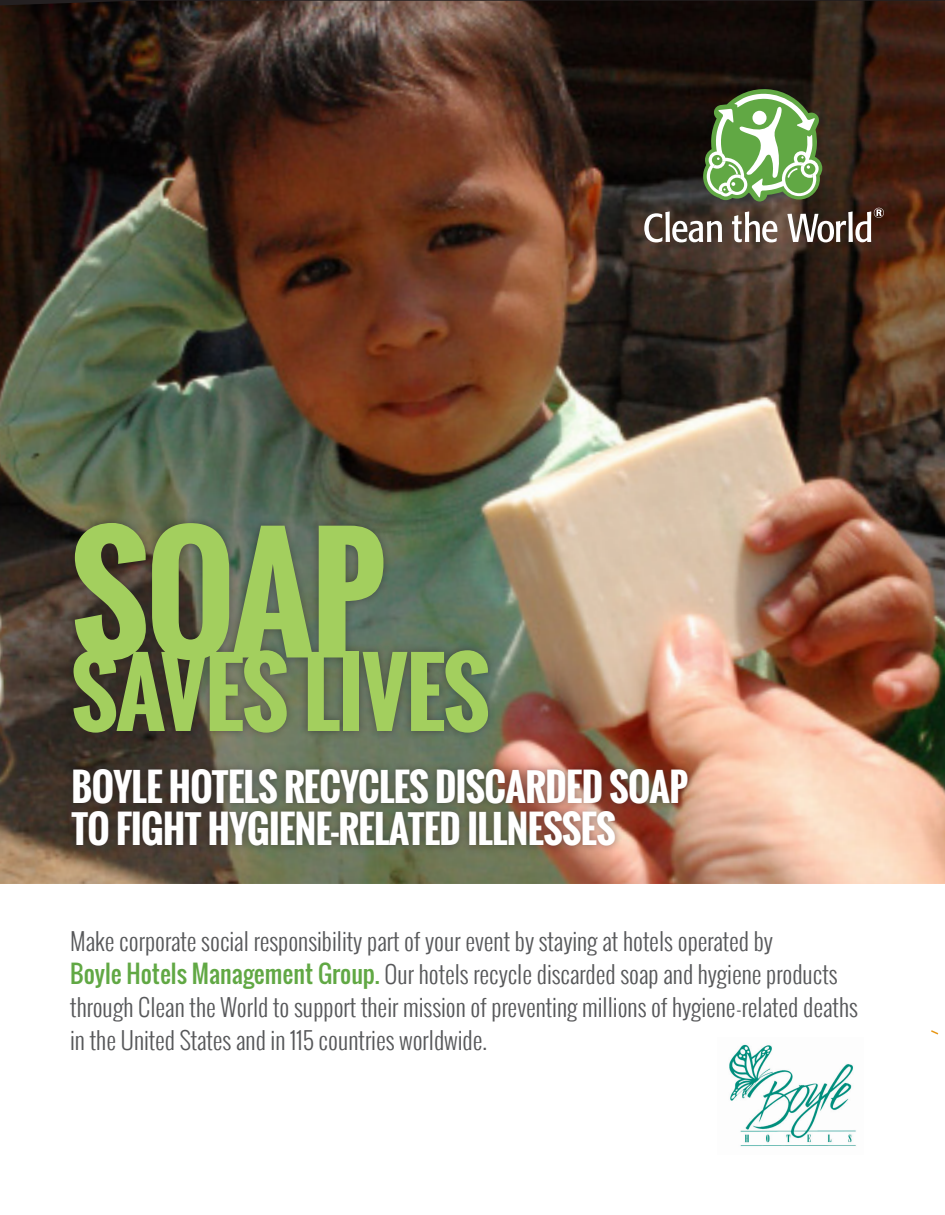
<style>
.page{position:relative;width:945px;height:1215px;background:#fff}
.page>*{position:absolute;margin:0;border:0;box-sizing:border-box;transform-origin:0 0}
.t1{font:700 150px "Oswald";color:#a3cf5e}
.t2{font:700 90px "Oswald";letter-spacing:-.02em;color:#a3cf5e}
.t3{font:700 37.5px "Oswald";letter-spacing:-.015em;color:#fff}
.t4{font:300 24px/33px "Oswald";color:#57585a}
.s1{font-weight:400;color:#61a844}
</style>
<div class="page">
<img style="left:0;top:1px;width:945px;height:883px">
<svg style="left:644px;top:211px;width:78px;height:31px"></svg>
<svg style="left:732px;top:211px;width:45px;height:31px"></svg>
<svg style="left:703px;top:88px;width:119px;height:114px"></svg>
<svg style="left:787px;top:208px;width:97px;height:34px"></svg>
<svg style="left:931px;top:1030px;width:8px;height:5px"></svg>
<div style="left:63px;top:515px;width:633px;height:339px;background:#231f20;opacity:.5"></div>
<img style="left:729px;top:1044px;width:127px;height:103px">
<p class="t1" style="left:72px;top:481px;width:316px">SOAP</p>
<p class="t2" style="left:72px;top:625px;width:420px">SAVES LIVES</p>
<p class="t3" style="left:72px;top:759px;width:618px">BOYLE HOTELS RECYCLES DISCARDED SOAP</p>
<p class="t3" style="left:72px;top:801px;width:546px">TO FIGHT HYGIENE-RELATED ILLNESSES</p>
<p class="t4" style="left:70px;top:925px;width:704px">Make corporate social responsibility part of your event by staying at hotels operated by</p>
<p class="t4" style="left:70px;top:958px;width:789px"><span class="s1">Boyle Hotels Management Group.</span> Our hotels recycle discarded soap and hygiene products through Clean the World to support their mission of preventing millions of hygiene-related deaths</p>
<p class="t4" style="left:70px;top:1024px;width:418px">in the United States and in 115 countries worldwide.</p>
</div>
